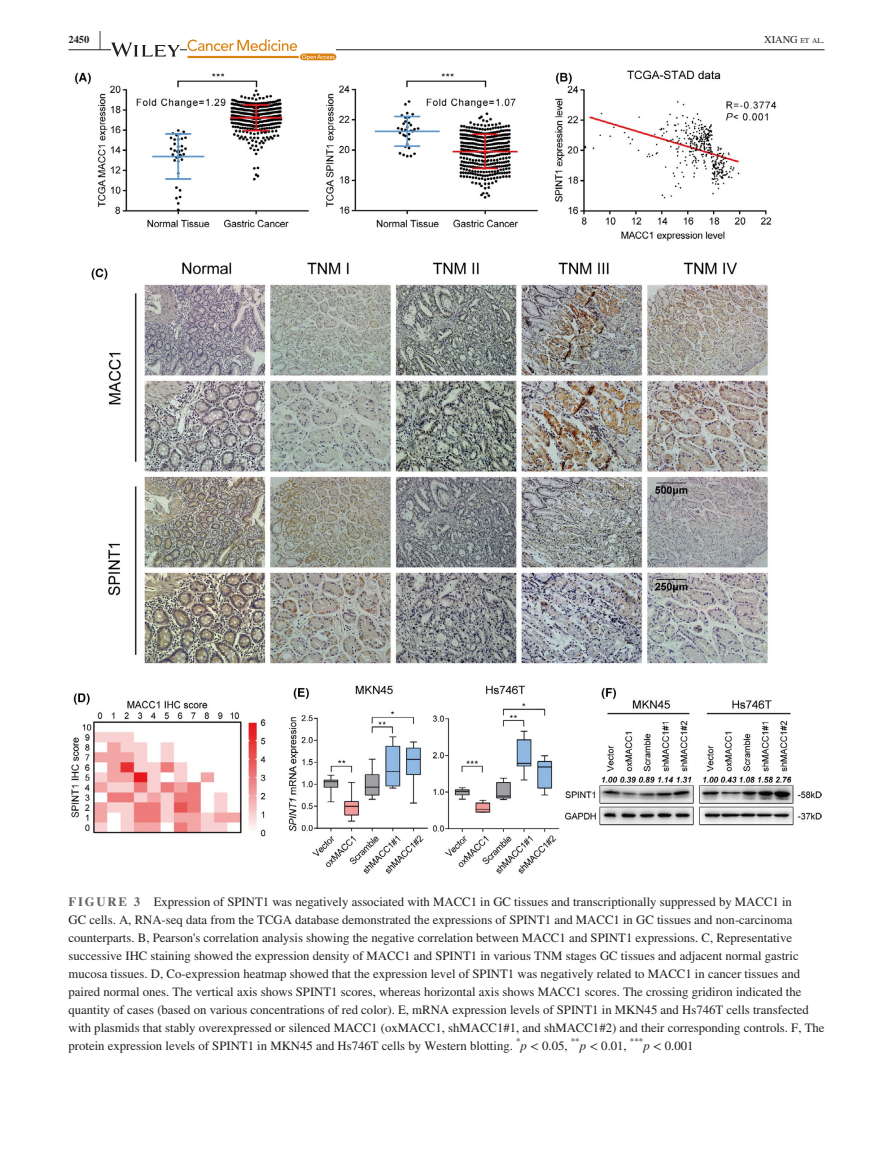
<style>
.page{position:relative;width:893px;height:1174px;background:#fff}
.page>*{position:absolute;margin:0;border:0;box-sizing:border-box;transform-origin:0 0}
.t1{font:700 25.95px "STIX";color:#231f20;scale:.36 1}
.t2{font:12.75px/18px "STIX";color:#231f20}
.t3{font:10.5px "STIX";color:#231f20}
.t4{font:700 10.5px "STIX";color:#231f20}
.s1{font-size:7.35px}
.s2{font-weight:700;color:#636366}
.s3{font-style:italic}
</style>
<div class="page">
<hr style="left:68px;top:49px;width:756px;height:1px;background:#231f20">
<svg style="left:111px;top:43px;width:69px;height:14px"></svg>
<svg style="left:187px;top:39px;width:149px;height:21px"></svg>
<img style="left:72px;top:70px;width:749px;height:803px">
<p class="t4" style="left:68px;top:33px;width:22px">2450</p>
<h1 class="t1" style="left:99px;top:25px;width:7px">|</h1>
<p class="t3" style="left:764px;top:32px;width:62px">XIANG <span class="s1">et al</span>.</p>
<p class="t2" style="left:68px;top:893px;width:758px"><span class="s2">FIGURE 3</span> Expression of SPINT1 was negatively associated with MACC1 in GC tissues and transcriptionally suppressed by MACC1 in<br>GC cells. A, RNA-seq data from the TCGA database demonstrated the expressions of SPINT1 and MACC1 in GC tissues and non-carcinoma counterparts. B, Pearson's correlation analysis showing the negative correlation between MACC1 and SPINT1 expressions. C, Representative successive IHC staining showed the expression density of MACC1 and SPINT1 in various TNM stages GC tissues and adjacent normal gastric mucosa tissues. D, Co-expression heatmap showed that the expression level of SPINT1 was negatively related to MACC1 in cancer tissues and paired normal ones. The vertical axis shows SPINT1 scores, whereas horizontal axis shows MACC1 scores. The crossing gridiron indicated the quantity of cases (based on various concentrations of red color). E, mRNA expression levels of SPINT1 in MKN45 and Hs746T cells transfected with plasmids that stably overexpressed or silenced MACC1 (oxMACC1, shMACC1#1, and shMACC1#2) and their corresponding controls. F, The protein expression levels of SPINT1 in MKN45 and Hs746T cells by Western blotting. <sup>*</sup><span class="s3">p</span> &lt; 0.05, <sup>**</sup><span class="s3">p</span> &lt; 0.01, <sup>***</sup><span class="s3">p</span> &lt; 0.001</p>
</div>
